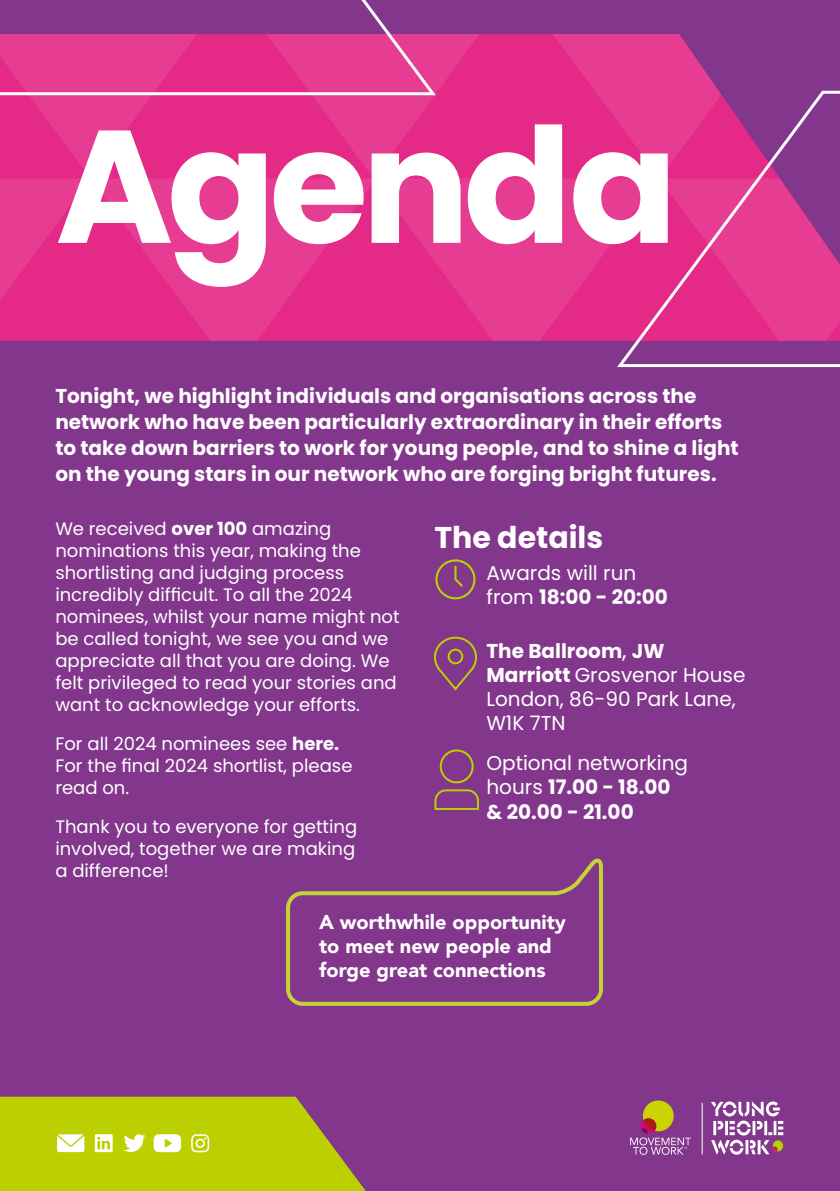
<style>
.page{position:relative;width:840px;height:1191px;background:#fff}
.page>*{position:absolute;margin:0;border:0;box-sizing:border-box;transform-origin:0 0}
.t1{font:700 160px "Poppins";letter-spacing:-.04em;color:#fff}
.t2{font:700 30px "Poppins";color:#fff}
.t3{font:700 20px/26px "Poppins";color:#fff}
.t4{font:20px/24px "Poppins";color:#fff}
.t5{font:900 20px/24px "Avenir";color:#fff}
.t6{font:18px/22px "Poppins";color:#fff}
.s1{font-weight:700}
.s2{font-weight:500}
</style>
<div class="page">
<div style="left:0;top:0;width:839px;height:1191px;background:#82368c"></div>
<svg style="left:515px;top:34px;width:202px;height:144px;background:#df308b"></svg>
<svg style="left:376px;top:178px;width:237px;height:163px;background:#e5368e"></svg>
<svg style="left:233px;top:178px;width:143px;height:163px;background:#e5348d"></svg>
<svg style="left:233px;top:34px;width:282px;height:144px;background:#e42d89"></svg>
<svg style="left:0;top:97px;width:233px;height:244px;background:#e4318b"></svg>
<svg style="left:0;top:0;width:438px;height:97px"></svg>
<svg style="left:613px;top:88px;width:226px;height:280px"></svg>
<svg style="left:435px;top:559px;width:40px;height:40px"></svg>
<div style="left:439px;top:749px;width:34px;height:34px;border:2px solid #bccf00;border-radius:50%"></div>
<svg style="left:434px;top:789px;width:45px;height:21px"></svg>
<svg style="left:434px;top:636px;width:43px;height:55px"></svg>
<svg style="left:286px;top:858px;width:317px;height:148px"></svg>
<svg style="left:0;top:1096px;width:365px;height:95px;background:#b9c118"></svg>
<hr style="left:701px;top:1102px;width:1px;height:52px;background:#fff">
<svg style="left:711px;top:1101px;width:71px;height:53px"></svg>
<svg style="left:630px;top:1100px;width:60px;height:54px"></svg>
<h1 class="t1" style="left:55px;top:94px;width:623px">Agenda</h1>
<p class="t3" style="left:55px;top:383px;width:684px">Tonight, we highlight individuals and organisations across the network who have been particularly extraordinary in their efforts to take down barriers to work for young people, and to shine a light on the young stars in our network who are forging bright futures.</p>
<p class="t6" style="left:55px;top:518px;width:345px">We received <span class="s1">over 100</span> amazing nominations this year, making the shortlisting and judging process incredibly difficult. To all the 2024 nominees, whilst your name might not be called tonight, we see you and we appreciate all that you are doing. We felt privileged to read your stories and want to acknowledge your efforts.</p>
<p class="t6" style="left:55px;top:733px;width:298px">For all 2024 nominees see <span class="s1">here.<br></span>For the final 2024 shortlist, please read on.</p>
<p class="t6" style="left:55px;top:816px;width:303px;text-align:justify">Thank you to everyone for getting involved, together we are making a difference!</p>
<h2 class="t2" style="left:434px;top:520px;width:170px">The details</h2>
<p class="t4" style="left:486px;top:561px;width:183px">Awards will run from <span class="s1">18:00 - 20:00</span></p>
<p class="t4" style="left:486px;top:639px;width:260px"><span class="s1">The Ballroom</span><span class="s2">,</span> <span class="s1">JW<br>Marriott</span> Grosvenor House<br>London, 86-90 Park Lane,<br>W1K 7TN</p>
<p class="t4" style="left:486px;top:751px;width:203px">Optional networking hours <span class="s1">17.00 - 18.00 &amp; 20.00 - 21.00</span></p>
<p class="t5" style="left:319px;top:909px;width:248px">A worthwhile opportunity to meet new people and forge great connections</p>
</div>
